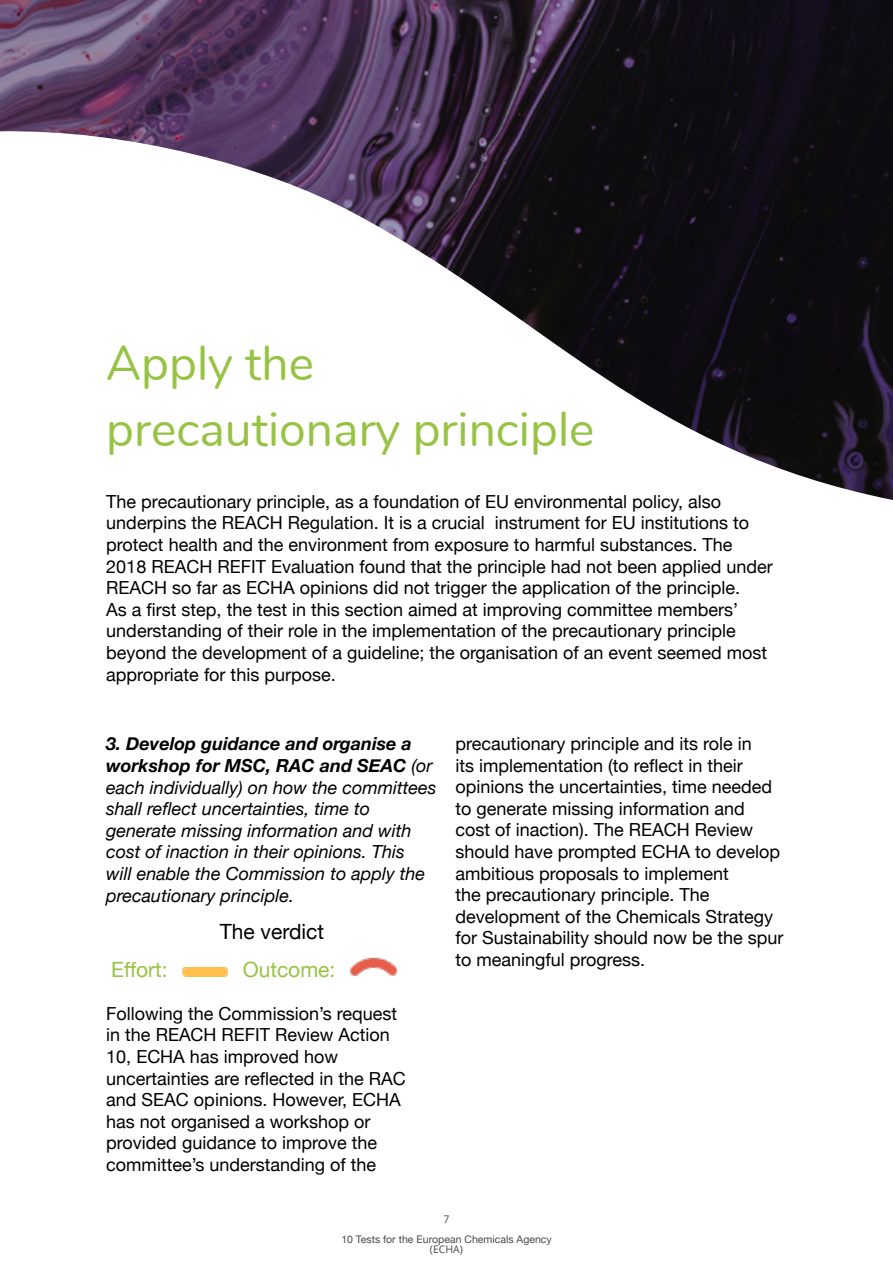
<style>
.page{position:relative;width:893px;height:1263px;background:#fff}
.page>*{position:absolute;margin:0;border:0;box-sizing:border-box;transform-origin:0 0}
.t1{font:48px/65.6px "Nunito";color:#97c344}
.t2{font:21px "Helvetica Neue";color:#97c344}
.t3{font:21px "Helvetica Neue";color:#000}
.t4{font:18px/21.6px "Helvetica Neue";color:#000}
.t5{font:italic 18px/21.6px "Helvetica Neue";color:#000}
.t6{font:10.5px "Helvetica Neue";color:#4a4a49}
.t7{font:10.5px "Open Sans";color:#4a4a49}
.s1{font-weight:700}
</style>
<div class="page">
<img style="left:0;top:0;width:893px;height:500px">
<img style="left:183px;top:968px;width:45px;height:9px">
<img style="left:350px;top:957px;width:47px;height:20px">
<h1 class="t1" style="left:106px;top:328px;width:490px">Apply the precautionary principle</h1>
<p class="t4" style="left:106px;top:491px;width:668px">The precautionary principle, as a foundation of EU environmental policy, also underpins the REACH Regulation. It is a crucial instrument for EU institutions to protect health and the environment from exposure to harmful substances. The 2018 REACH REFIT Evaluation found that the principle had not been applied under REACH so far as ECHA opinions did not trigger the application of the principle.<br>As a first step, the test in this section aimed at improving committee members’ understanding of their role in the implementation of the precautionary principle beyond the development of a guideline; the organisation of an event seemed most appropriate for this purpose.</p>
<p class="t5" style="left:106px;top:734px;width:332px"><span class="s1">3. Develop guidance and organise a workshop for MSC, RAC and SEAC</span> (or each individually) on how the committees shall reflect uncertainties, time to generate missing information and with cost of inaction in their opinions. This<br>will enable the Commission to apply the precautionary principle.</p>
<p class="t3" style="left:220px;top:916px;width:106px">The verdict</p>
<p class="t2" style="left:111px;top:954px;width:58px">Effort:</p>
<p class="t2" style="left:243px;top:954px;width:94px">Outcome:</p>
<p class="t4" style="left:106px;top:1004px;width:301px">Following the Commission’s request in the REACH REFIT Review Action<br>10, ECHA has improved how uncertainties are reflected in the RAC and SEAC opinions. However, ECHA has not organised a workshop or provided guidance to improve the committee’s understanding of the</p>
<p class="t4" style="left:455px;top:734px;width:330px">precautionary principle and its role in<br>its implementation (to reflect in their opinions the uncertainties, time needed to generate missing information and cost of inaction). The REACH Review should have prompted ECHA to develop ambitious proposals to implement<br>the precautionary principle. The development of the Chemicals Strategy for Sustainability should now be the spur to meaningful progress.</p>
<p class="t7" style="left:443px;top:1212px;width:8px">7</p>
<p class="t6" style="left:341px;top:1231px;width:212px">10 Tests for the European Chemicals Agency</p>
<p class="t7" style="left:430px;top:1242px;width:35px">(ECHA)</p>
</div>
